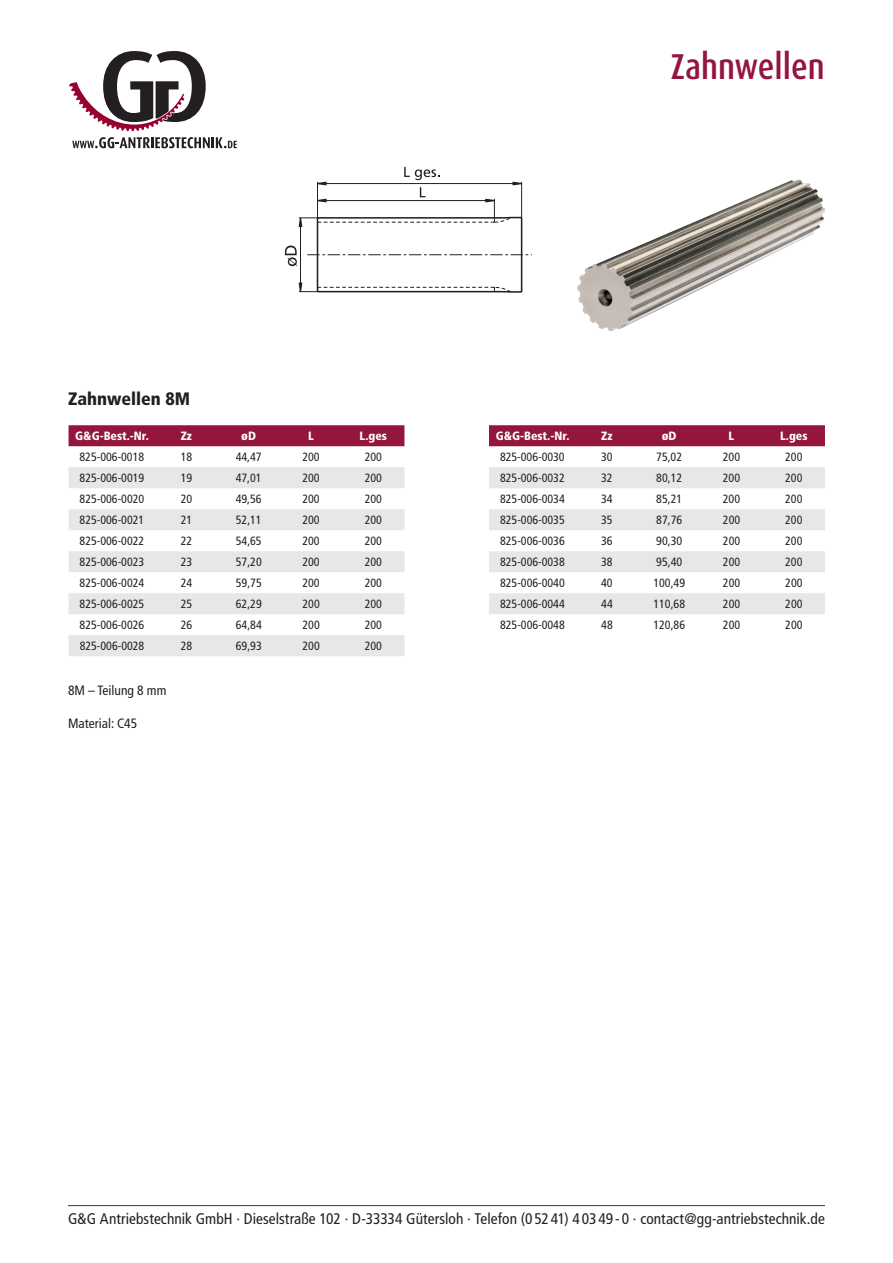
<style>
.page{position:relative;width:893px;height:1263px;background:#fff}
.page>*{position:absolute;margin:0;border:0;box-sizing:border-box;transform-origin:0 0}
.t1{font:500 36px "Dax Condensed";color:#94163d}
.t2{font:900 condensed 18px "Frutiger LT Std";color:#231f20}
.t3{font:condensed 15.3px "Frutiger LT Std";letter-spacing:.005em;color:#231f20}
.t4{font:condensed 13.5px "Frutiger LT Std";color:#231f20}
.t5{font:condensed 12px "Frutiger LT Std";color:#231f20}
.t6{font:900 condensed 12px "Frutiger LT Std";color:#fff}
.s1{color:#94163d}
</style>
<div class="page">
<hr style="left:68px;top:1205px;width:757px;height:1px;background:#94163d">
<svg style="left:285px;top:167px;width:247px;height:126px"></svg>
<img style="left:577px;top:180px;width:248px;height:151px">
<div style="left:69px;top:425px;width:335px;height:21px;background:#94163d"></div>
<svg style="left:69px;top:467px;width:335px;height:189px;fill:#e6e7e9"></svg>
<div style="left:489px;top:425px;width:336px;height:21px;background:#94163d"></div>
<svg style="left:489px;top:467px;width:336px;height:147px;fill:#e6e7e9"></svg>
<svg style="left:72px;top:137px;width:165px;height:11px"></svg>
<svg style="left:69px;top:51px;width:137px;height:80px"></svg>
<h1 class="t1" style="left:671px;top:47px;width:156px">Zahnwellen</h1>
<h2 class="t2" style="left:68px;top:388px;width:124px">Zahnwellen 8M</h2>
<p class="t6" style="left:75px;top:429px;width:75px">G&amp;G-Best.-Nr.</p>
<p class="t6" style="left:181px;top:429px;width:13px">Zz</p>
<p class="t6" style="left:241px;top:429px;width:16px">øD</p>
<p class="t6" style="left:308px;top:429px;width:7px">L</p>
<p class="t6" style="left:360px;top:429px;width:29px">L.ges</p>
<p class="t5" style="left:80px;top:450px;width:66px">825-006-0018</p>
<p class="t5" style="left:181px;top:450px;width:13px">18</p>
<p class="t5" style="left:236px;top:450px;width:27px">44,47</p>
<p class="t5" style="left:302px;top:450px;width:19px">200</p>
<p class="t5" style="left:365px;top:450px;width:19px">200</p>
<p class="t5" style="left:80px;top:471px;width:66px">825-006-0019</p>
<p class="t5" style="left:181px;top:471px;width:13px">19</p>
<p class="t5" style="left:236px;top:471px;width:27px">47,01</p>
<p class="t5" style="left:302px;top:471px;width:19px">200</p>
<p class="t5" style="left:365px;top:471px;width:19px">200</p>
<p class="t5" style="left:80px;top:492px;width:66px">825-006-0020</p>
<p class="t5" style="left:181px;top:492px;width:13px">20</p>
<p class="t5" style="left:236px;top:492px;width:27px">49,56</p>
<p class="t5" style="left:302px;top:492px;width:19px">200</p>
<p class="t5" style="left:365px;top:492px;width:19px">200</p>
<p class="t5" style="left:80px;top:513px;width:66px">825-006-0021</p>
<p class="t5" style="left:181px;top:513px;width:13px">21</p>
<p class="t5" style="left:236px;top:513px;width:27px">52,11</p>
<p class="t5" style="left:302px;top:513px;width:19px">200</p>
<p class="t5" style="left:365px;top:513px;width:19px">200</p>
<p class="t5" style="left:80px;top:534px;width:66px">825-006-0022</p>
<p class="t5" style="left:181px;top:534px;width:13px">22</p>
<p class="t5" style="left:236px;top:534px;width:27px">54,65</p>
<p class="t5" style="left:302px;top:534px;width:19px">200</p>
<p class="t5" style="left:365px;top:534px;width:19px">200</p>
<p class="t5" style="left:80px;top:555px;width:66px">825-006-0023</p>
<p class="t5" style="left:181px;top:555px;width:13px">23</p>
<p class="t5" style="left:236px;top:555px;width:27px">57,20</p>
<p class="t5" style="left:302px;top:555px;width:19px">200</p>
<p class="t5" style="left:365px;top:555px;width:19px">200</p>
<p class="t5" style="left:80px;top:576px;width:66px">825-006-0024</p>
<p class="t5" style="left:181px;top:576px;width:13px">24</p>
<p class="t5" style="left:236px;top:576px;width:27px">59,75</p>
<p class="t5" style="left:302px;top:576px;width:19px">200</p>
<p class="t5" style="left:365px;top:576px;width:19px">200</p>
<p class="t5" style="left:80px;top:597px;width:66px">825-006-0025</p>
<p class="t5" style="left:181px;top:597px;width:13px">25</p>
<p class="t5" style="left:236px;top:597px;width:27px">62,29</p>
<p class="t5" style="left:302px;top:597px;width:19px">200</p>
<p class="t5" style="left:365px;top:597px;width:19px">200</p>
<p class="t5" style="left:80px;top:618px;width:66px">825-006-0026</p>
<p class="t5" style="left:181px;top:618px;width:13px">26</p>
<p class="t5" style="left:236px;top:618px;width:27px">64,84</p>
<p class="t5" style="left:302px;top:618px;width:19px">200</p>
<p class="t5" style="left:365px;top:618px;width:19px">200</p>
<p class="t5" style="left:80px;top:639px;width:66px">825-006-0028</p>
<p class="t5" style="left:181px;top:639px;width:13px">28</p>
<p class="t5" style="left:236px;top:639px;width:27px">69,93</p>
<p class="t5" style="left:302px;top:639px;width:19px">200</p>
<p class="t5" style="left:365px;top:639px;width:19px">200</p>
<p class="t4" style="left:68px;top:683px;width:100px">8M – Teilung 8 mm</p>
<p class="t4" style="left:68px;top:715px;width:71px">Material: C45</p>
<p class="t6" style="left:496px;top:429px;width:75px">G&amp;G-Best.-Nr.</p>
<p class="t6" style="left:601px;top:429px;width:13px">Zz</p>
<p class="t6" style="left:662px;top:429px;width:16px">øD</p>
<p class="t6" style="left:729px;top:429px;width:7px">L</p>
<p class="t6" style="left:780px;top:429px;width:29px">L.ges</p>
<p class="t5" style="left:500px;top:450px;width:66px">825-006-0030</p>
<p class="t5" style="left:601px;top:450px;width:13px">30</p>
<p class="t5" style="left:656px;top:450px;width:27px">75,02</p>
<p class="t5" style="left:723px;top:450px;width:19px">200</p>
<p class="t5" style="left:785px;top:450px;width:19px">200</p>
<p class="t5" style="left:500px;top:471px;width:66px">825-006-0032</p>
<p class="t5" style="left:601px;top:471px;width:13px">32</p>
<p class="t5" style="left:656px;top:471px;width:27px">80,12</p>
<p class="t5" style="left:723px;top:471px;width:19px">200</p>
<p class="t5" style="left:785px;top:471px;width:19px">200</p>
<p class="t5" style="left:500px;top:492px;width:66px">825-006-0034</p>
<p class="t5" style="left:601px;top:492px;width:13px">34</p>
<p class="t5" style="left:656px;top:492px;width:27px">85,21</p>
<p class="t5" style="left:723px;top:492px;width:19px">200</p>
<p class="t5" style="left:785px;top:492px;width:19px">200</p>
<p class="t5" style="left:500px;top:513px;width:66px">825-006-0035</p>
<p class="t5" style="left:601px;top:513px;width:13px">35</p>
<p class="t5" style="left:656px;top:513px;width:27px">87,76</p>
<p class="t5" style="left:723px;top:513px;width:19px">200</p>
<p class="t5" style="left:785px;top:513px;width:19px">200</p>
<p class="t5" style="left:500px;top:534px;width:66px">825-006-0036</p>
<p class="t5" style="left:601px;top:534px;width:13px">36</p>
<p class="t5" style="left:656px;top:534px;width:27px">90,30</p>
<p class="t5" style="left:723px;top:534px;width:19px">200</p>
<p class="t5" style="left:785px;top:534px;width:19px">200</p>
<p class="t5" style="left:500px;top:555px;width:66px">825-006-0038</p>
<p class="t5" style="left:601px;top:555px;width:13px">38</p>
<p class="t5" style="left:656px;top:555px;width:27px">95,40</p>
<p class="t5" style="left:723px;top:555px;width:19px">200</p>
<p class="t5" style="left:785px;top:555px;width:19px">200</p>
<p class="t5" style="left:500px;top:576px;width:66px">825-006-0040</p>
<p class="t5" style="left:601px;top:576px;width:13px">40</p>
<p class="t5" style="left:653px;top:576px;width:33px">100,49</p>
<p class="t5" style="left:723px;top:576px;width:19px">200</p>
<p class="t5" style="left:785px;top:576px;width:19px">200</p>
<p class="t5" style="left:500px;top:597px;width:66px">825-006-0044</p>
<p class="t5" style="left:601px;top:597px;width:13px">44</p>
<p class="t5" style="left:653px;top:597px;width:33px">110,68</p>
<p class="t5" style="left:723px;top:597px;width:19px">200</p>
<p class="t5" style="left:785px;top:597px;width:19px">200</p>
<p class="t5" style="left:500px;top:618px;width:66px">825-006-0048</p>
<p class="t5" style="left:601px;top:618px;width:13px">48</p>
<p class="t5" style="left:653px;top:618px;width:33px">120,86</p>
<p class="t5" style="left:723px;top:618px;width:19px">200</p>
<p class="t5" style="left:785px;top:618px;width:19px">200</p>
<p class="t3" style="left:68px;top:1209px;width:758px">G&amp;G Antriebstechnik GmbH <span class="s1">·</span> Dieselstraße 102 <span class="s1">·</span> D-33334 Gütersloh <span class="s1">·</span> Telefon (0 52 41) 4 03 49 - 0 <span class="s1">·</span> contact@gg-antriebstechnik.de</p>
</div>
